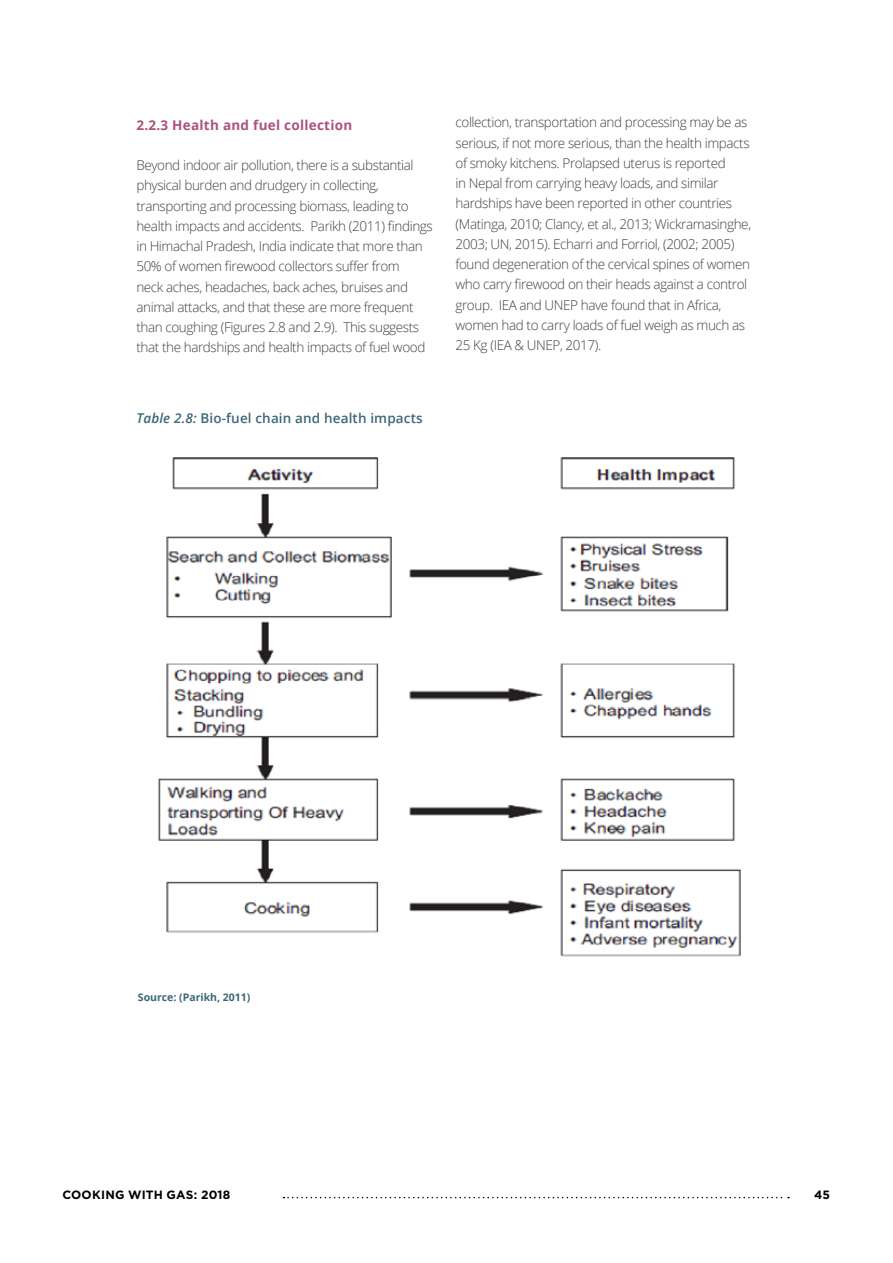
<style>
.page{position:relative;width:893px;height:1263px;background:#fff}
.page>*{position:absolute;margin:0;border:0;box-sizing:border-box;transform-origin:0 0}
.t1{font:300 13.5px/20.2px "Open Sans";letter-spacing:-.03em;color:#414042}
.t2{font:600 13.5px "Open Sans";letter-spacing:.01em;color:#3c6779}
.t3{font:700 13.5px "Open Sans";letter-spacing:.02em;color:#ad517e}
.t4{font:700 12px "Gotham";letter-spacing:.02em;color:#000}
.t5{font:700 10.5px "Open Sans";color:#3c6779}
.s1{font-style:italic}
</style>
<div class="page">
<svg style="left:283px;top:1197px;width:506px;height:1px"></svg>
<img style="left:158px;top:457px;width:583px;height:500px">
<p class="t3" style="left:136px;top:115px;width:217px">2.2.3 Health and fuel collection</p>
<p class="t1" style="left:136px;top:155px;width:298px">Beyond indoor air pollution, there is a substantial physical burden and drudgery in collecting, transporting and processing biomass, leading to health impacts and accidents. Parikh (2011) findings in Himachal Pradesh, India indicate that more than 50% of women firewood collectors suffer from<br>neck aches, headaches, back aches, bruises and animal attacks, and that these are more frequent than coughing (Figures 2.8 and 2.9). This suggests that the hardships and health impacts of fuel wood</p>
<p class="t2" style="left:136px;top:409px;width:288px"><span class="s1">Table 2.8:</span> Bio-fuel chain and health impacts</p>
<p class="t1" style="left:455px;top:112px;width:297px">collection, transportation and processing may be as serious, if not more serious, than the health impacts of smoky kitchens. Prolapsed uterus is reported<br>in Nepal from carrying heavy loads, and similar hardships have been reported in other countries (Matinga, 2010; Clancy, et al., 2013; Wickramasinghe, 2003; UN, 2015). Echarri and Forriol, (2002; 2005) found degeneration of the cervical spines of women who carry firewood on their heads against a control group. IEA and UNEP have found that in Africa, women had to carry loads of fuel weigh as much as 25 Kg (IEA &amp; UNEP, 2017).</p>
<p class="t5" style="left:138px;top:989px;width:114px">Source: (Parikh, 2011)</p>
<p class="t4" style="left:62px;top:1186px;width:170px">COOKING WITH GAS: 2018</p>
<p class="t4" style="left:814px;top:1186px;width:17px">45</p>
</div>
